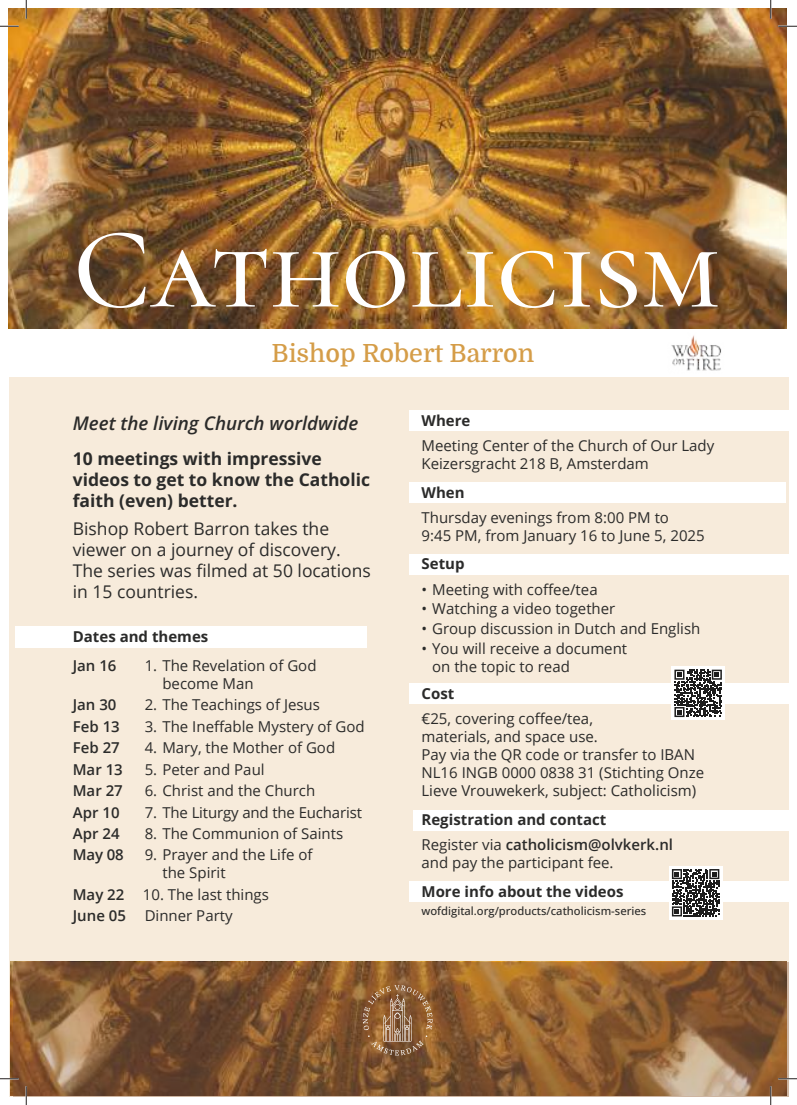
<style>
.page{position:relative;width:797px;height:1105px;background:#fff}
.page>*{position:absolute;margin:0;border:0;box-sizing:border-box;transform-origin:0 0}
.t1{font:500 116.25px "Cormorant SC";color:#fff}
.t2{font:500 25px "Domine";color:#d59d48}
.t3{font:italic 600 18.75px "Open Sans";color:#2b2b2a}
.t4{font:17.5px/21px "Open Sans";color:#2b2b2a}
.t5{font:700 17.5px/21px "Open Sans";color:#2b2b2a}
.t6{font:15px/18px "Open Sans";color:#2b2b2a}
.t7{font:700 15px/25.1px "Open Sans";color:#2b2b2a}
.t8{font:600 15px "Open Sans";color:#2b2b2a}
.t9{font:500 11.25px "Open Sans";color:#2b2b2a}
.s1{font-weight:600}
.s2{font-weight:400}
</style>
<div class="page">
<div style="left:9px;top:377px;width:779px;height:719px;background:#f7ebdb"></div>
<img style="left:9px;top:9px;width:778px;height:320px">
<svg style="left:13px;top:962px;width:775px;height:134px;background:#875b35"></svg>
<img style="left:671px;top:335px;width:50px;height:36px">
<div style="left:15px;top:626px;width:351px;height:22px;background:#fff"></div>
<div style="left:409px;top:410px;width:379px;height:21px;background:#fff"></div>
<div style="left:409px;top:482px;width:377px;height:21px;background:#fff"></div>
<div style="left:409px;top:554px;width:379px;height:21px;background:#fff"></div>
<div style="left:409px;top:683px;width:379px;height:21px;background:#fff"></div>
<div style="left:412px;top:810px;width:376px;height:21px;background:#fff"></div>
<div style="left:409px;top:881px;width:379px;height:21px;background:#fff"></div>
<svg style="left:669px;top:866px;width:53px;height:53px"></svg>
<svg style="left:672px;top:869px;width:47px;height:47px;background:#646464"></svg>
<div style="left:671px;top:667px;width:53px;height:53px;background:#fff"></div>
<svg style="left:674px;top:670px;width:48px;height:47px"></svg>
<svg style="left:363px;top:985px;width:69px;height:70px;background:#986d45"></svg>
<svg style="left:0;top:25px;width:19px;height:2px"></svg>
<svg style="left:778px;top:25px;width:19px;height:2px"></svg>
<svg style="left:0;top:1078px;width:19px;height:1px"></svg>
<svg style="left:778px;top:1078px;width:19px;height:1px"></svg>
<svg style="left:25px;top:0;width:2px;height:19px"></svg>
<svg style="left:25px;top:1086px;width:2px;height:19px"></svg>
<svg style="left:770px;top:0;width:1px;height:19px"></svg>
<svg style="left:770px;top:1086px;width:1px;height:19px"></svg>
<h1 class="t1" style="left:73px;top:198px;width:649px">Catholicism</h1>
<h2 class="t2" style="left:271px;top:339px;width:264px">Bishop Robert Barron</h2>
<p class="t3" style="left:73px;top:410px;width:287px">Meet the living Church worldwide</p>
<p class="t5" style="left:73px;top:448px;width:299px">10 meetings with impressive videos to get to know the Catholic faith (even) better.</p>
<p class="t4" style="left:73px;top:518px;width:299px">Bishop Robert Barron takes the viewer on a journey of discovery.<br>The series was filmed at 50 locations in 15 countries.</p>
<p class="t7" style="left:73px;top:624px;width:137px">Dates and themes</p>
<p class="t8" style="left:73px;top:655px;width:45px">Jan 16</p>
<p class="t6" style="left:162px;top:656px;width:156px;text-indent:-18px">1. The Revelation of God become Man</p>
<p class="t8" style="left:73px;top:694px;width:45px">Jan 30</p>
<p class="t6" style="left:145px;top:695px;width:177px">2. The Teachings of Jesus</p>
<p class="t8" style="left:73px;top:716px;width:48px">Feb 13</p>
<p class="t6" style="left:145px;top:717px;width:221px">3. The Ineffable Mystery of God</p>
<p class="t8" style="left:73px;top:737px;width:48px">Feb 27</p>
<p class="t6" style="left:145px;top:738px;width:192px">4. Mary, the Mother of God</p>
<p class="t8" style="left:73px;top:759px;width:52px">Mar 13</p>
<p class="t6" style="left:145px;top:760px;width:121px">5. Peter and Paul</p>
<p class="t8" style="left:73px;top:780px;width:52px">Mar 27</p>
<p class="t6" style="left:145px;top:781px;width:172px">6. Christ and the Church</p>
<p class="t8" style="left:73px;top:802px;width:48px">Apr 10</p>
<p class="t6" style="left:145px;top:803px;width:219px">7. The Liturgy and the Eucharist</p>
<p class="t8" style="left:73px;top:823px;width:48px">Apr 24</p>
<p class="t6" style="left:145px;top:824px;width:200px">8. The Communion of Saints</p>
<p class="t8" style="left:73px;top:845px;width:52px">May 08</p>
<p class="t6" style="left:162px;top:846px;width:152px;text-indent:-18px">9. Prayer and the Life of the Spirit</p>
<p class="t6" style="left:73px;top:883px;width:198px;line-height:21.5px"><span class="s1">May 22</span> 10. The last things<br><span class="s1">June 05</span> Dinner Party</p>
<p class="t7" style="left:421px;top:408px;width:50px">Where</p>
<p class="t6" style="left:421px;top:436px;width:294px">Meeting Center of the Church of Our Lady<br>Keizersgracht 218 B, Amsterdam</p>
<p class="t7" style="left:421px;top:479px;width:45px">When</p>
<p class="t6" style="left:421px;top:508px;width:285px">Thursday evenings from 8:00 PM to<br>9:45 PM, from January 16 to June 5, 2025</p>
<p class="t7" style="left:421px;top:551px;width:44px">Setup</p>
<p class="t6" style="left:421px;top:580px;width:178px">• Meeting with coffee/tea</p>
<p class="t6" style="left:421px;top:599px;width:195px">• Watching a video together</p>
<p class="t6" style="left:421px;top:619px;width:280px">• Group discussion in Dutch and English</p>
<p class="t6" style="left:432px;top:639px;width:196px;text-indent:-11px">• You will receive a document on the topic to read</p>
<p class="t7" style="left:421px;top:681px;width:34px">Cost</p>
<p class="t6" style="left:421px;top:709px;width:284px">€25, covering coffee/tea,<br>materials, and space use.<br>Pay via the QR code or transfer to IBAN NL16 INGB 0000 0838 31 (Stichting Onze Lieve Vrouwekerk, subject: Catholicism)</p>
<p class="t7" style="left:421px;top:806px;width:253px">Registration and contact<br><span class="s2">Register via</span> <span class="s1">catholicism@olvkerk.nl</span></p>
<p class="t6" style="left:421px;top:853px;width:193px">and pay the participant fee.</p>
<p class="t7" style="left:421px;top:878px;width:203px">More info about the videos</p>
<p class="t9" style="left:421px;top:904px;width:226px">wofdigital.org/products/catholicism-series</p>
</div>
